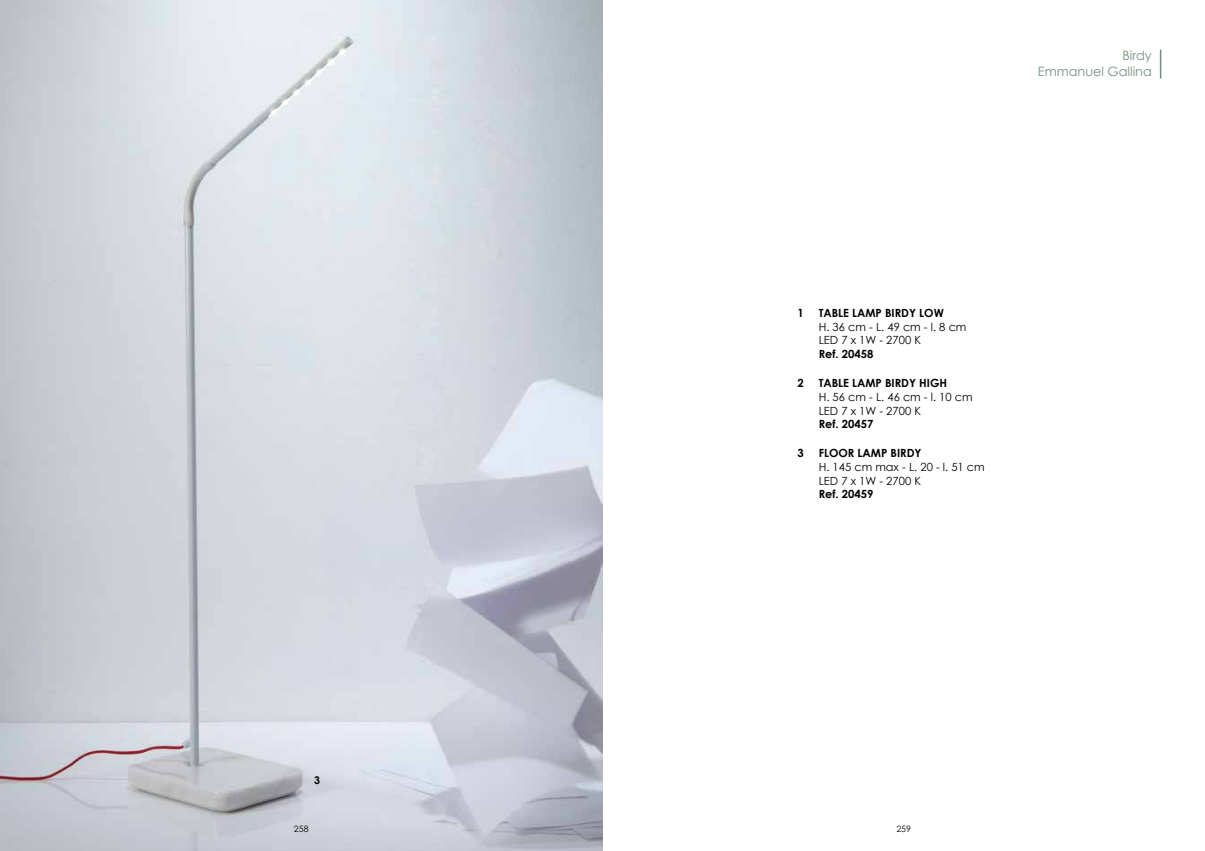
<style>
.page{position:relative;width:1205px;height:851px;background:#fff}
.page>*{position:absolute;margin:0;border:0;box-sizing:border-box;transform-origin:0 0}
.t1{font:12.88px/15.4px "Century Gothic";color:#75917e;text-align:right}
.t2{font:11.25px/13.8px "Century Gothic";color:#000}
.t3{font:700 11.25px "Century Gothic";color:#000}
.t4{font:700 10.62px "Century Gothic";color:#000}
.t5{font:8.75px "Century Gothic";letter-spacing:.01em;color:#000}
</style>
<div class="page">
<img style="left:0;top:0;width:602px;height:850px">
<svg style="left:1160px;top:50px;width:1px;height:28px"></svg>
<p class="t1" style="left:1038px;top:48px;width:115px">Birdy<br>Emmanuel Gallina</p>
<p class="t3" style="left:797px;top:304px;width:8px">1</p>
<p class="t3" style="left:819px;top:304px;width:127px">TABLE LAMP BIRDY LOW</p>
<p class="t2" style="left:819px;top:319px;width:149px">H. 36 cm - L. 49 cm - l. 8 cm<br>LED 7 x 1W - 2700 K</p>
<p class="t3" style="left:819px;top:345px;width:56px">Ref. 20458</p>
<p class="t3" style="left:797px;top:374px;width:8px">2</p>
<p class="t3" style="left:819px;top:374px;width:130px">TABLE LAMP BIRDY HIGH</p>
<p class="t2" style="left:819px;top:389px;width:156px">H. 56 cm - L. 46 cm - l. 10 cm<br>LED 7 x 1W - 2700 K</p>
<p class="t3" style="left:819px;top:415px;width:56px">Ref. 20457</p>
<p class="t3" style="left:797px;top:444px;width:8px">3</p>
<p class="t3" style="left:819px;top:444px;width:104px">FLOOR LAMP BIRDY</p>
<p class="t2" style="left:819px;top:459px;width:168px">H. 145 cm max - L. 20 - l. 51 cm<br>LED 7 x 1W - 2700 K</p>
<p class="t3" style="left:819px;top:485px;width:56px">Ref. 20459</p>
<p class="t4" style="left:314px;top:771px;width:7px">3</p>
<p class="t5" style="left:294px;top:822px;width:16px">258</p>
<p class="t5" style="left:896px;top:822px;width:16px">259</p>
</div>
